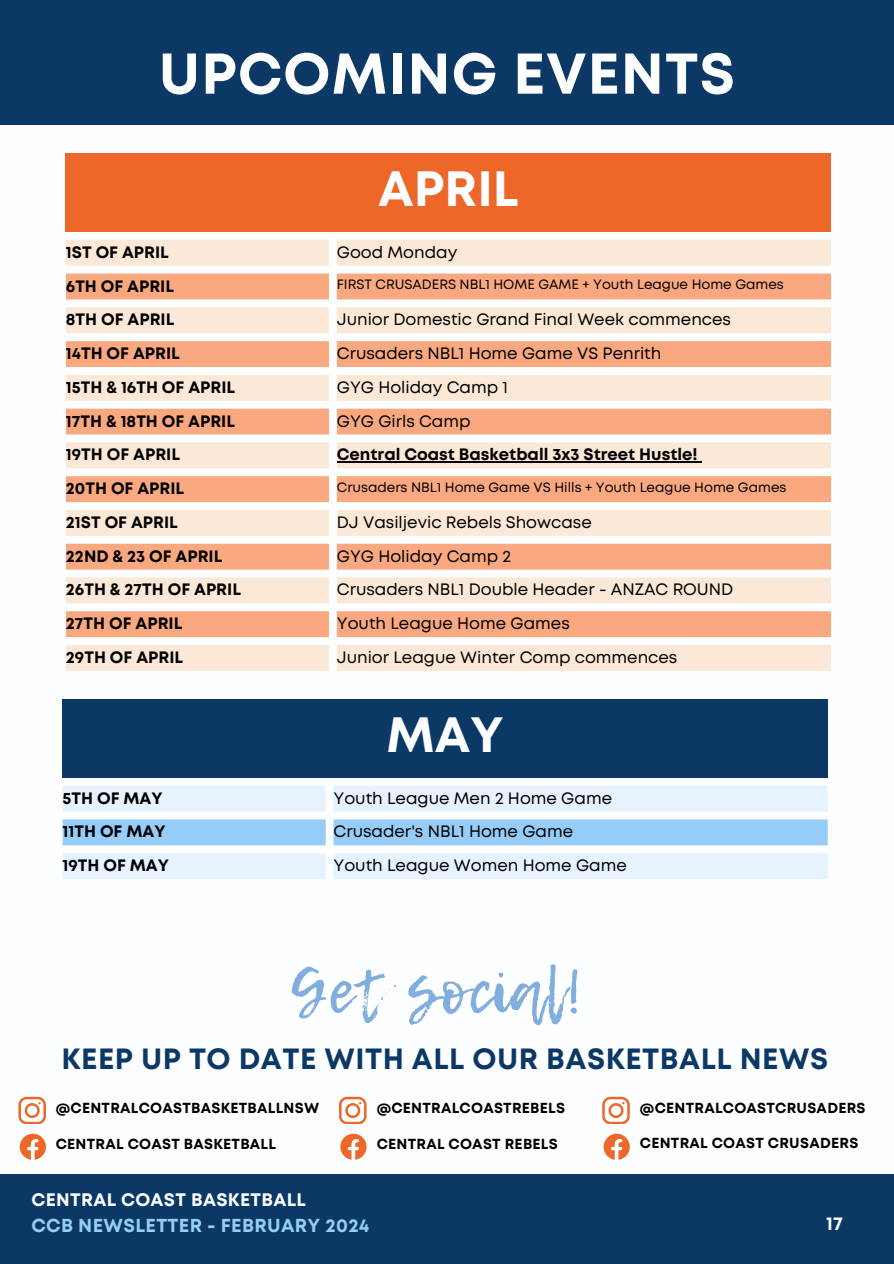
<style>
.page{position:relative;width:894px;height:1264px;background:#fff}
.page>*{position:absolute;margin:0;border:0;box-sizing:border-box;transform-origin:0 0}
.t1{font:62.25px "Lemon Tuesday";letter-spacing:.02em;color:#82addf}
.t2{font:700 57.3px "Mont";letter-spacing:.02em;color:#fcfeff}
.t3{font:700 49.5px "Mont";color:#fcfeff}
.t4{font:700 29.25px "Mont";letter-spacing:.02em;color:#0c3866}
.t5{font:700 18.75px "Mont";letter-spacing:.02em;color:#95cdf8}
.t6{font:700 18.75px "Mont";color:#fcfeff}
.t7{font:700 18.15px "Mont";letter-spacing:.02em;color:#fcfeff}
.t8{font:16.5px "Mont";color:#000}
.t9{font:700 16.5px "Mont";color:#000}
.t10{font:700 14.55px "Mont";letter-spacing:.015em;color:#000}
.t11{font:13.5px "Mont";color:#000}
</style>
<div class="page">
<svg style="left:18px;top:1096px;width:27px;height:27px"></svg>
<svg style="left:19px;top:1133px;width:27px;height:26px"></svg>
<svg style="left:339px;top:1096px;width:27px;height:27px"></svg>
<svg style="left:340px;top:1133px;width:26px;height:26px"></svg>
<svg style="left:602px;top:1096px;width:27px;height:27px"></svg>
<svg style="left:603px;top:1133px;width:26px;height:26px"></svg>
<div style="left:63px;top:699px;width:764px;height:78px;background:#0c3866"></div>
<svg style="left:63px;top:786px;width:764px;height:93px;fill:#e7f2ff"></svg>
<div style="left:63px;top:819px;width:764px;height:26px;background:#95cdf8"></div>
<div style="left:0;top:1174px;width:893px;height:89px;background:#0c3866"></div>
<div style="left:0;top:0;width:893px;height:125px;background:#0c3866"></div>
<div style="left:66px;top:153px;width:764px;height:79px;background:#ec6728"></div>
<svg style="left:66px;top:240px;width:764px;height:431px;fill:#fbe8d7"></svg>
<svg style="left:66px;top:273px;width:764px;height:364px"></svg>
<hr style="left:337px;top:461px;width:360px;height:1px;background:#000">
<h2 class="t2" style="left:158px;top:52px;width:577px">UPCOMING EVENTS</h2>
<h3 class="t3" style="left:378px;top:170px;width:142px">APRIL</h3>
<p class="t9" style="left:66px;top:246px;width:104px">1ST OF APRIL</p>
<p class="t8" style="left:337px;top:246px;width:122px">Good Monday</p>
<p class="t9" style="left:66px;top:279px;width:110px">6TH OF APRIL</p>
<p class="t11" style="left:337px;top:279px;width:448px">FIRST CRUSADERS NBL1 HOME GAME + Youth League Home Games</p>
<p class="t9" style="left:66px;top:313px;width:110px">8TH OF APRIL</p>
<p class="t8" style="left:337px;top:313px;width:395px">Junior Domestic Grand Final Week commences</p>
<p class="t9" style="left:66px;top:347px;width:115px">14TH OF APRIL</p>
<p class="t8" style="left:337px;top:347px;width:326px">Crusaders NBL1 Home Game VS Penrith</p>
<p class="t9" style="left:66px;top:381px;width:171px">15TH &amp; 16TH OF APRIL</p>
<p class="t8" style="left:337px;top:381px;width:172px">GYG Holiday Camp 1</p>
<p class="t9" style="left:66px;top:414px;width:170px">17TH &amp; 18TH OF APRIL</p>
<p class="t8" style="left:337px;top:414px;width:135px">GYG Girls Camp</p>
<p class="t9" style="left:66px;top:448px;width:115px">19TH OF APRIL</p>
<p class="t9" style="left:337px;top:448px;width:362px">Central Coast Basketball 3x3 Street Hustle!</p>
<p class="t9" style="left:66px;top:482px;width:120px">20TH OF APRIL</p>
<p class="t11" style="left:337px;top:482px;width:451px">Crusaders NBL1 Home Game VS Hills + Youth League Home Games</p>
<p class="t9" style="left:66px;top:516px;width:113px">21ST OF APRIL</p>
<p class="t8" style="left:337px;top:516px;width:256px">DJ Vasiljevic Rebels Showcase</p>
<p class="t9" style="left:66px;top:549px;width:158px">22ND &amp; 23 OF APRIL</p>
<p class="t8" style="left:337px;top:549px;width:176px">GYG Holiday Camp 2</p>
<p class="t9" style="left:66px;top:583px;width:176px">26TH &amp; 27TH OF APRIL</p>
<p class="t8" style="left:337px;top:583px;width:398px">Crusaders NBL1 Double Header - ANZAC ROUND</p>
<p class="t9" style="left:66px;top:617px;width:118px">27TH OF APRIL</p>
<p class="t8" style="left:337px;top:617px;width:234px">Youth League Home Games</p>
<p class="t9" style="left:66px;top:651px;width:119px">29TH OF APRIL</p>
<p class="t8" style="left:337px;top:651px;width:342px">Junior League Winter Comp commences</p>
<h3 class="t3" style="left:386px;top:716px;width:119px">MAY</h3>
<p class="t9" style="left:63px;top:791px;width:101px">5TH OF MAY</p>
<p class="t8" style="left:333px;top:791px;width:280px">Youth League Men 2 Home Game</p>
<p class="t9" style="left:63px;top:825px;width:104px">11TH OF MAY</p>
<p class="t8" style="left:333px;top:825px;width:241px">Crusader's NBL1 Home Game</p>
<p class="t9" style="left:63px;top:859px;width:108px">19TH OF MAY</p>
<p class="t8" style="left:333px;top:859px;width:295px">Youth League Women Home Game</p>
<h1 class="t1" style="left:290px;top:944px;width:294px">Get social!</h1>
<h3 class="t4" style="left:61px;top:1047px;width:768px">KEEP UP TO DATE WITH ALL OUR BASKETBALL NEWS</h3>
<p class="t10" style="left:56px;top:1102px;width:265px">@CENTRALCOASTBASKETBALLNSW</p>
<p class="t10" style="left:56px;top:1138px;width:222px">CENTRAL COAST BASKETBALL</p>
<p class="t10" style="left:376px;top:1102px;width:190px">@CENTRALCOASTREBELS</p>
<p class="t10" style="left:376px;top:1138px;width:182px">CENTRAL COAST REBELS</p>
<p class="t10" style="left:639px;top:1102px;width:227px">@CENTRALCOASTCRUSADERS</p>
<p class="t10" style="left:639px;top:1137px;width:220px">CENTRAL COAST CRUSADERS</p>
<p class="t7" style="left:32px;top:1192px;width:276px">CENTRAL COAST BASKETBALL</p>
<p class="t5" style="left:32px;top:1218px;width:339px">CCB NEWSLETTER - FEBRUARY 2024</p>
<p class="t6" style="left:825px;top:1216px;width:18px">17</p>
</div>
